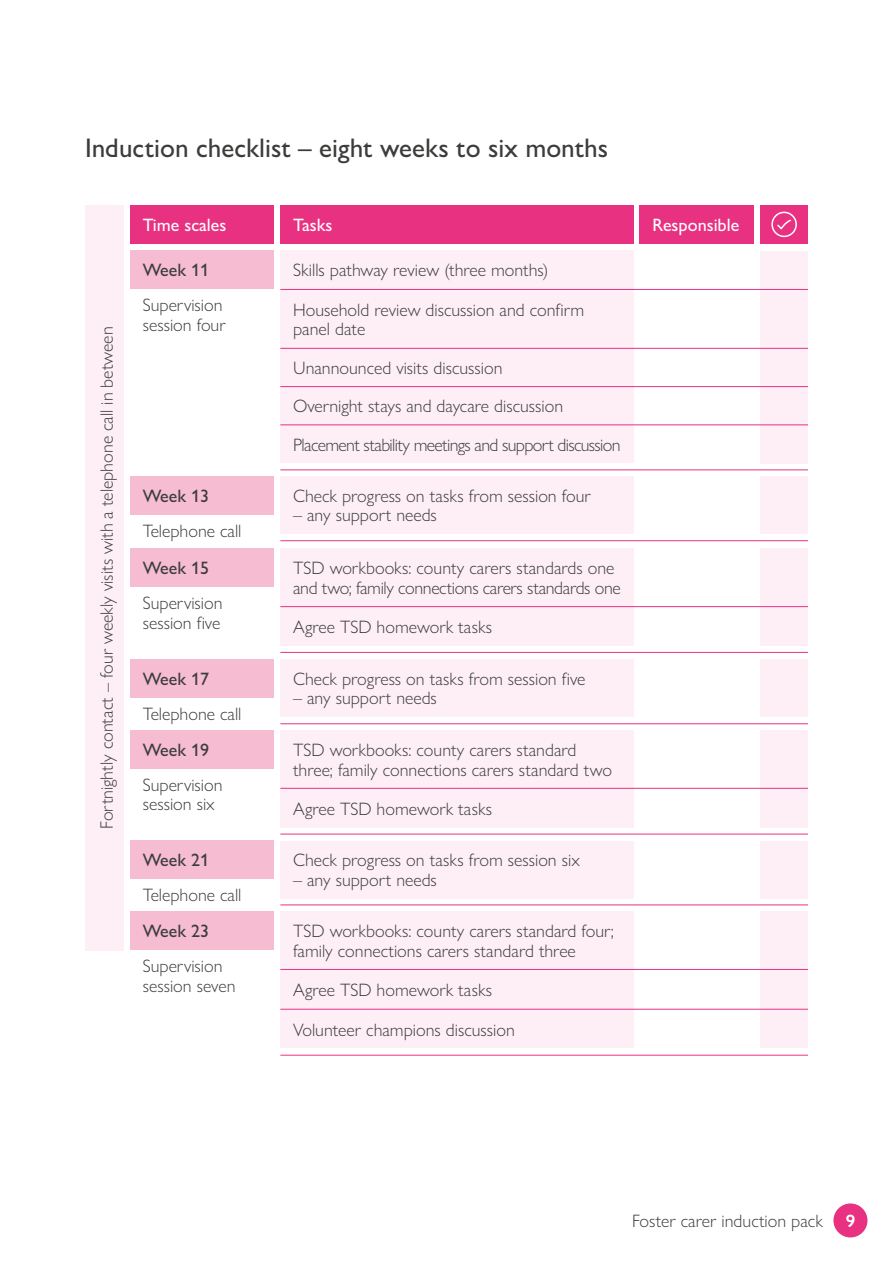
<style>
.page{position:relative;width:893px;height:1263px;background:#fff}
.page>*{position:absolute;margin:0;border:0;box-sizing:border-box;transform-origin:0 0}
.t1{font:500 27px "Gill Sans Nova";color:#3c3c3b}
.t2{font:300 18px/19.5px "Gill Sans Nova";color:#3c3c3b}
.t3{font:300 18px/19.5px "Gill Sans Nova";letter-spacing:-.02em;color:#3c3c3b}
.t4{font:500 18px "Gill Sans Nova";color:#3c3c3b}
.t5{font:500 18px "Gill Sans Nova";color:#fff}
.t6{font:600 18px "Gill Sans Nova";color:#fff}
</style>
<div class="page">
<div style="left:833px;top:1203px;width:34px;height:34px;background:#e83181;border-radius:50%"></div>
<hr style="left:0;top:0;width:1px;height:1263px;background:#e83181">
<div style="left:85px;top:205px;width:39px;height:745px;background:#fdeff5"></div>
<div style="left:760px;top:251px;width:48px;height:212px;background:#fdeff5"></div>
<div style="left:760px;top:548px;width:48px;height:98px;background:#fdeff5"></div>
<div style="left:760px;top:730px;width:48px;height:97px;background:#fdeff5"></div>
<div style="left:760px;top:911px;width:48px;height:137px;background:#fdeff5"></div>
<div style="left:280px;top:251px;width:353px;height:212px;background:#fdeff5"></div>
<div style="left:280px;top:548px;width:353px;height:98px;background:#fdeff5"></div>
<div style="left:280px;top:730px;width:353px;height:97px;background:#fdeff5"></div>
<div style="left:280px;top:911px;width:353px;height:137px;background:#fdeff5"></div>
<div style="left:130px;top:205px;width:144px;height:39px;background:#e83181"></div>
<div style="left:280px;top:205px;width:353px;height:39px;background:#e83181"></div>
<div style="left:760px;top:205px;width:48px;height:39px;background:#e83181"></div>
<hr style="left:280px;top:289px;width:528px;height:1px;background:#e83181">
<hr style="left:280px;top:606px;width:528px;height:1px;background:#e83181">
<hr style="left:280px;top:788px;width:528px;height:1px;background:#e83181">
<hr style="left:280px;top:969px;width:528px;height:1px;background:#e83181">
<hr style="left:280px;top:1009px;width:528px;height:1px;background:#e83181">
<hr style="left:280px;top:1055px;width:528px;height:1px;background:#e83181">
<hr style="left:280px;top:348px;width:528px;height:1px;background:#e83181">
<hr style="left:280px;top:652px;width:528px;height:1px;background:#e83181">
<hr style="left:280px;top:834px;width:528px;height:1px;background:#e83181">
<hr style="left:280px;top:386px;width:528px;height:1px;background:#e83181">
<hr style="left:280px;top:425px;width:528px;height:1px;background:#e83181">
<hr style="left:280px;top:470px;width:528px;height:1px;background:#e83181">
<div style="left:130px;top:251px;width:144px;height:38px;background:#f6bcd2"></div>
<div style="left:130px;top:548px;width:144px;height:39px;background:#f6bcd2"></div>
<div style="left:130px;top:730px;width:144px;height:39px;background:#f6bcd2"></div>
<div style="left:130px;top:911px;width:144px;height:39px;background:#f6bcd2"></div>
<div style="left:280px;top:476px;width:353px;height:58px;background:#fdeff5"></div>
<div style="left:280px;top:659px;width:353px;height:58px;background:#fdeff5"></div>
<div style="left:280px;top:841px;width:353px;height:57px;background:#fdeff5"></div>
<div style="left:760px;top:659px;width:48px;height:58px;background:#fdeff5"></div>
<div style="left:760px;top:476px;width:48px;height:58px;background:#fdeff5"></div>
<div style="left:760px;top:841px;width:48px;height:57px;background:#fdeff5"></div>
<div style="left:130px;top:476px;width:144px;height:39px;background:#f6bcd2"></div>
<div style="left:130px;top:659px;width:144px;height:39px;background:#f6bcd2"></div>
<div style="left:130px;top:841px;width:144px;height:38px;background:#f6bcd2"></div>
<hr style="left:280px;top:540px;width:528px;height:1px;background:#e83181">
<hr style="left:280px;top:723px;width:528px;height:1px;background:#e83181">
<hr style="left:280px;top:905px;width:528px;height:1px;background:#e83181">
<div style="left:771px;top:212px;width:26px;height:25px;border:2px solid #fff;border-radius:50%"></div>
<svg style="left:777px;top:219px;width:14px;height:11px"></svg>
<div style="left:640px;top:205px;width:114px;height:39px;background:#e83181"></div>
<h1 class="t1" style="left:85px;top:131px;width:525px">Induction checklist – eight weeks to six months</h1>
<p class="t2" style="left:97px;top:829px;width:504px;rotate:-90deg">Fortnightly contact – four weekly visits with a telephone call in between</p>
<p class="t5" style="left:143px;top:214px;width:85px">Time scales</p>
<p class="t5" style="left:293px;top:214px;width:41px">Tasks</p>
<p class="t4" style="left:143px;top:259px;width:68px">Week 11</p>
<p class="t2" style="left:293px;top:260px;width:257px">Skills pathway review (three months)</p>
<p class="t2" style="left:143px;top:295px;width:84px">Supervision session four</p>
<p class="t4" style="left:143px;top:485px;width:68px">Week 13</p>
<p class="t2" style="left:143px;top:521px;width:100px">Telephone call</p>
<p class="t4" style="left:143px;top:557px;width:68px">Week 15</p>
<p class="t2" style="left:143px;top:593px;width:81px">Supervision session five</p>
<p class="t4" style="left:143px;top:668px;width:68px">Week 17</p>
<p class="t2" style="left:143px;top:704px;width:100px">Telephone call</p>
<p class="t4" style="left:143px;top:739px;width:68px">Week 19</p>
<p class="t2" style="left:143px;top:775px;width:81px">Supervision session six</p>
<p class="t4" style="left:143px;top:849px;width:68px">Week 21</p>
<p class="t2" style="left:143px;top:885px;width:100px">Telephone call</p>
<p class="t4" style="left:143px;top:920px;width:68px">Week 23</p>
<p class="t2" style="left:143px;top:956px;width:94px">Supervision session seven</p>
<p class="t2" style="left:293px;top:300px;width:292px">Household review discussion and confirm panel date</p>
<p class="t2" style="left:293px;top:349px;width:329px;line-height:38.2px">Unannounced visits discussion<br>Overnight stays and daycare discussion<br>Placement stability meetings and support discussion</p>
<p class="t2" style="left:293px;top:486px;width:299px">Check progress on tasks from session four</p>
<p class="t2" style="left:293px;top:505px;width:145px">– any support needs</p>
<p class="t3" style="left:293px;top:558px;width:329px">TSD workbooks: county carers standards one and two; family connections carers standards one</p>
<p class="t2" style="left:293px;top:617px;width:201px">Agree TSD homework tasks</p>
<p class="t2" style="left:293px;top:669px;width:294px">Check progress on tasks from session five</p>
<p class="t2" style="left:293px;top:688px;width:145px">– any support needs</p>
<p class="t2" style="left:293px;top:740px;width:320px">TSD workbooks: county carers standard three; family connections carers standard two</p>
<p class="t2" style="left:293px;top:799px;width:201px">Agree TSD homework tasks</p>
<p class="t2" style="left:293px;top:850px;width:288px">Check progress on tasks from session six</p>
<p class="t2" style="left:293px;top:869px;width:145px">– any support needs</p>
<p class="t2" style="left:293px;top:921px;width:322px">TSD workbooks: county carers standard four; family connections carers standard three</p>
<p class="t2" style="left:293px;top:980px;width:201px">Agree TSD homework tasks</p>
<p class="t2" style="left:293px;top:1019px;width:223px">Volunteer champions discussion</p>
<p class="t5" style="left:653px;top:214px;width:88px">Responsible</p>
<p class="t2" style="left:632px;top:1211px;width:192px">Foster carer induction pack</p>
<p class="t6" style="left:846px;top:1210px;width:11px">9</p>
</div>
